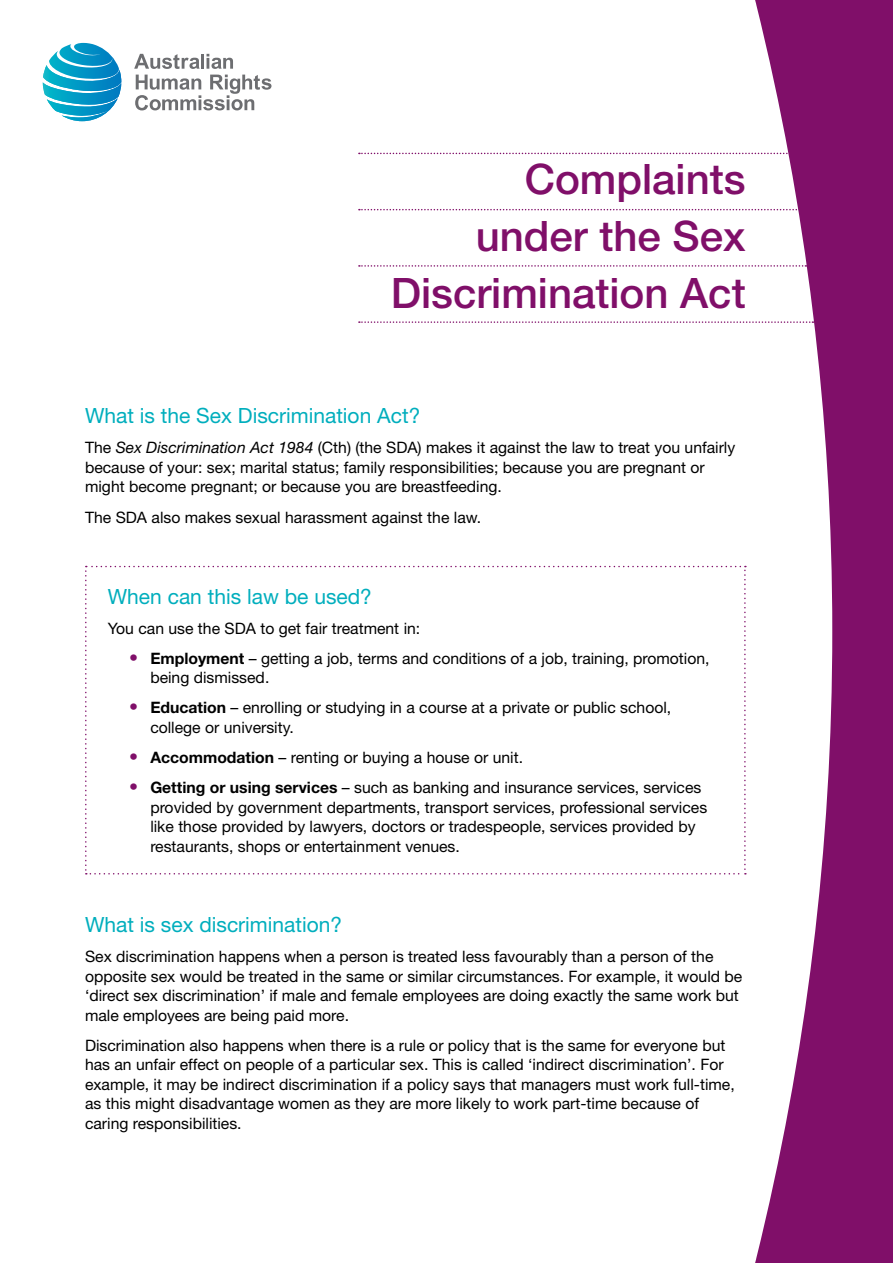
<style>
.page{position:relative;width:893px;height:1263px;background:#fff}
.page>*{position:absolute;margin:0;border:0;box-sizing:border-box;transform-origin:0 0}
.t1{font:500 42px/57px "Helvetica Neue LT Std";color:#800f69;text-align:right}
.t2{font:21px "Helvetica Neue LT Std";color:#00aebd}
.t3{font:15.75px/19.5px "Helvetica Neue LT Std";color:#000}
.s1{font-style:italic}
.s2{font-weight:700;font-size:18px;color:#800f69}
.s3{font-weight:700}
</style>
<div class="page">
<svg style="left:751px;top:0;width:142px;height:1263px;fill:#800f69"></svg>
<svg style="left:43px;top:43px;width:78px;height:78px"></svg>
<svg style="left:134px;top:54px;width:66px;height:15px"></svg>
<hr style="left:201px;top:54px;width:3px;height:15px;background:#6d6e71">
<svg style="left:207px;top:54px;width:26px;height:15px"></svg>
<svg style="left:135px;top:75px;width:136px;height:35px"></svg>
<svg style="left:359px;top:153px;width:447px;height:1px"></svg>
<svg style="left:359px;top:209px;width:447px;height:1px"></svg>
<svg style="left:359px;top:265px;width:447px;height:2px"></svg>
<svg style="left:359px;top:321px;width:454px;height:2px"></svg>
<svg style="left:85px;top:566px;width:661px;height:308px"></svg>
<h1 class="t1" style="left:391px;top:150px;width:356px">Complaints<br>under the Sex<br>Discrimination Act</h1>
<h2 class="t2" style="left:85px;top:403px;width:337px">What is the Sex Discrimination Act?</h2>
<p class="t3" style="left:85px;top:438px;width:652px">The <span class="s1">Sex Discrimination Act 1984</span> (Cth) (the SDA) makes it against the law to treat you unfairly because of your: sex; marital status; family responsibilities; because you are pregnant or might become pregnant; or because you are breastfeeding.</p>
<p class="t3" style="left:85px;top:507px;width:398px">The SDA also makes sexual harassment against the law.</p>
<h2 class="t2" style="left:108px;top:583px;width:266px">When can this law be used?</h2>
<p class="t3" style="left:108px;top:618px;width:314px">You can use the SDA to get fair treatment in:</p>
<p class="t3" style="left:150px;top:648px;width:561px;text-indent:-21px"><span class="s2">•</span> <span class="s3">Employment</span> – getting a job, terms and conditions of a job, training, promotion, being dismissed.</p>
<p class="t3" style="left:150px;top:698px;width:522px;text-indent:-21px"><span class="s2">•</span> <span class="s3">Education</span> – enrolling or studying in a course at a private or public school, college or university.</p>
<p class="t3" style="left:129px;top:747px;width:396px"><span class="s2">•</span> <span class="s3">Accommodation</span> – renting or buying a house or unit.</p>
<p class="t3" style="left:150px;top:778px;width:558px;text-indent:-21px"><span class="s2">•</span> <span class="s3">Getting or using services</span> – such as banking and insurance services, services provided by government departments, transport services, professional services like those provided by lawyers, doctors or tradespeople, services provided by restaurants, shops or entertainment venues.</p>
<h2 class="t2" style="left:85px;top:912px;width:259px">What is sex discrimination?</h2>
<p class="t3" style="left:85px;top:947px;width:659px">Sex discrimination happens when a person is treated less favourably than a person of the opposite sex would be treated in the same or similar circumstances. For example, it would be ‘direct sex discrimination’ if male and female employees are doing exactly the same work but male employees are being paid more.</p>
<p class="t3" style="left:85px;top:1035px;width:651px">Discrimination also happens when there is a rule or policy that is the same for everyone but has an unfair effect on people of a particular sex. This is called ‘indirect discrimination’. For example, it may be indirect discrimination if a policy says that managers must work full-time, as this might disadvantage women as they are more likely to work part-time because of caring responsibilities.</p>
</div>
